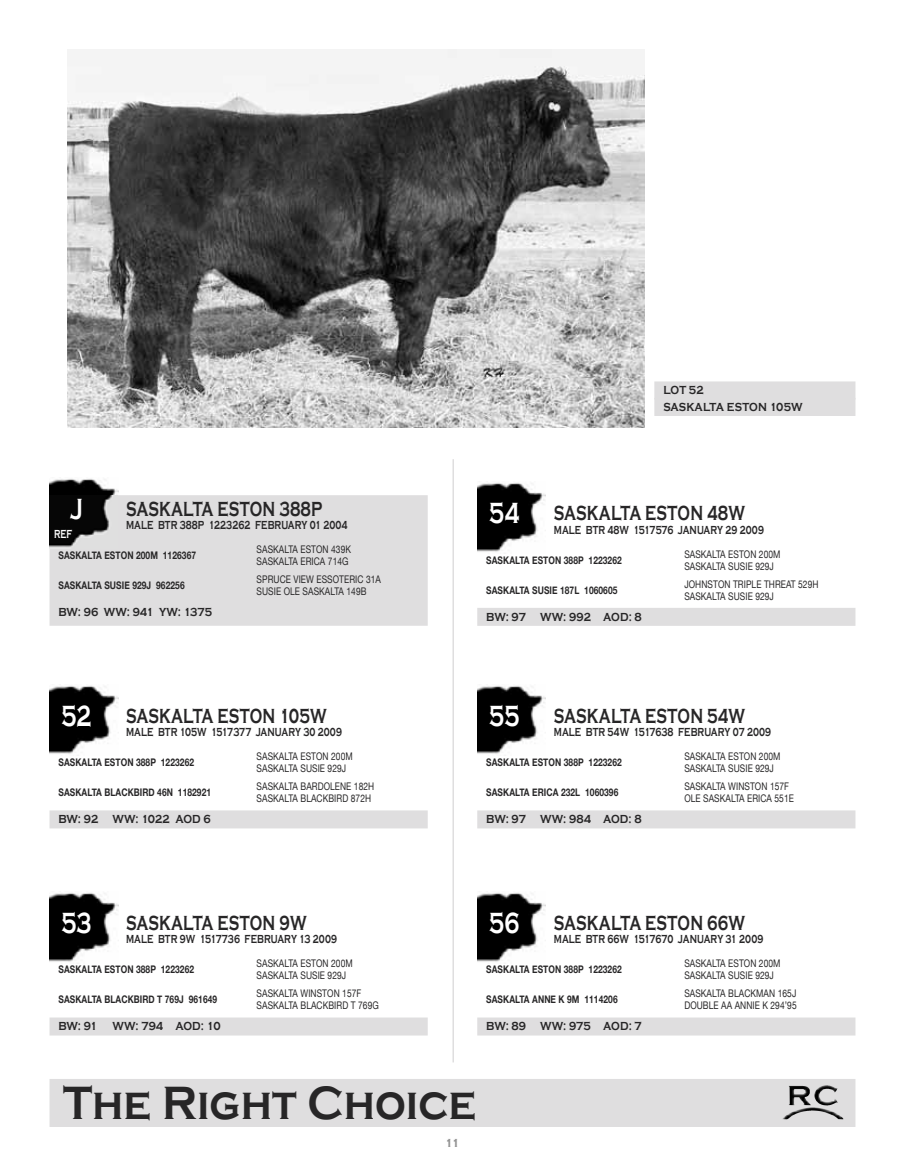
<style>
.page{position:relative;width:905px;height:1175px;background:#fff}
.page>*{position:absolute;margin:0;border:0;box-sizing:border-box;transform-origin:0 0}
.t1{font:700 48px "Copperplate Gothic";color:#272627;scale:.9 1}
.t2{font:700 30px "Copperplate Gothic";color:#fff;scale:.7 1}
.t3{font:700 21px "Copperplate Gothic";letter-spacing:.01em;color:#272627;scale:.7 1}
.t4{font:700 12px "Copperplate Gothic";letter-spacing:.01em;color:#272627;scale:.7 1}
.t5{font:700 12px/16.5px "Copperplate Gothic";letter-spacing:.01em;color:#272627;scale:.85 1}
.t6{font:700 12px "Copperplate Gothic";color:#fff;scale:.66 1}
.t7{font:700 12px "Copperplate Gothic";color:#939393}
.t8{font:10.5px/18px "Helvetica Neue";letter-spacing:.01em;color:#272627;scale:.8 1}
.t9{font:700 10.5px "Helvetica Neue";letter-spacing:.01em;color:#272627;scale:.8 1}
.s1{font-size:30px;color:#fff}
</style>
<div class="page">
<hr style="left:452px;top:459px;width:2px;height:603px;background:#dfdedf">
<div style="left:50px;top:1078px;width:805px;height:48px;background:#dfdedf"></div>
<img style="left:814px;top:1085px;width:23px;height:20px">
<img style="left:789px;top:1085px;width:21px;height:20px">
<img style="left:782px;top:1107px;width:61px;height:12px">
<img style="left:68px;top:50px;width:576px;height:378px">
<div style="left:654px;top:381px;width:201px;height:18px;background:#dfdedf"></div>
<div style="left:654px;top:398px;width:201px;height:18px;background:#dfdedf"></div>
<img style="left:50px;top:479px;width:68px;height:16px">
<div style="left:50px;top:495px;width:378px;height:131px;background:#dfdedf"></div>
<img style="left:50px;top:495px;width:68px;height:54px">
<img style="left:477px;top:483px;width:69px;height:69px">
<div style="left:477px;top:608px;width:378px;height:18px;background:#dfdedf"></div>
<img style="left:477px;top:686px;width:69px;height:68px">
<div style="left:477px;top:810px;width:378px;height:18px;background:#dfdedf"></div>
<img style="left:477px;top:893px;width:69px;height:69px">
<div style="left:477px;top:1017px;width:378px;height:18px;background:#dfdedf"></div>
<img style="left:50px;top:686px;width:68px;height:68px">
<div style="left:50px;top:810px;width:378px;height:18px;background:#dfdedf"></div>
<img style="left:50px;top:893px;width:68px;height:69px">
<div style="left:50px;top:1017px;width:378px;height:18px;background:#dfdedf"></div>
<h2 class="t2" style="left:70px;top:492px;width:20px">J</h2>
<h3 class="t3" style="left:126px;top:497px;width:282px">SASKALTA ESTON 388P</h3>
<p class="t4" style="left:126px;top:518px;width:318px">MALE BTR 388P 1223262 FEBRUARY 01 2004</p>
<p class="t6" style="left:54px;top:527px;width:29px">REF</p>
<p class="t8" style="left:256px;top:540px;width:120px">SASKALTA ESTON 439K</p>
<p class="t9" style="left:58px;top:549px;width:173px">SASKALTA ESTON 200M 1126367</p>
<p class="t8" style="left:256px;top:552px;width:157px">SASKALTA ERICA 714G<br>SPRUCE VIEW ESSOTERIC 31A</p>
<p class="t9" style="left:58px;top:579px;width:159px">SASKALTA SUSIE 929J 962256</p>
<p class="t8" style="left:256px;top:582px;width:139px">SUSIE OLE SASKALTA 149B</p>
<p class="t5" style="left:58px;top:604px;width:182px">BW: 96 WW: 941 YW: 1375</p>
<h3 class="t3" style="left:61px;top:704px;width:380px"><span class="s1">52</span> SASKALTA ESTON 105W</h3>
<p class="t4" style="left:126px;top:725px;width:310px">MALE BTR 105W 1517377 JANUARY 30 2009</p>
<p class="t8" style="left:256px;top:747px;width:122px">SASKALTA ESTON 200M</p>
<p class="t9" style="left:58px;top:756px;width:171px">SASKALTA ESTON 388P 1223262</p>
<p class="t8" style="left:256px;top:759px;width:149px">SASKALTA SUSIE 929J<br>SASKALTA BARDOLENE 182H</p>
<p class="t9" style="left:58px;top:786px;width:192px">SASKALTA BLACKBIRD 46N 1182921</p>
<p class="t8" style="left:256px;top:789px;width:145px">SASKALTA BLACKBIRD 872H</p>
<p class="t5" style="left:58px;top:811px;width:181px">BW: 92 WW: 1022 AOD 6</p>
<p class="t5" style="left:663px;top:382px;width:165px">LOT 52<br>SASKALTA ESTON 105W</p>
<h3 class="t3" style="left:489px;top:501px;width:367px"><span class="s1">54</span> SASKALTA ESTON 48W</h3>
<p class="t4" style="left:554px;top:523px;width:302px">MALE BTR 48W 1517576 JANUARY 29 2009</p>
<p class="t8" style="left:684px;top:544px;width:122px">SASKALTA ESTON 200M</p>
<p class="t9" style="left:486px;top:553px;width:171px">SASKALTA ESTON 388P 1223262</p>
<p class="t8" style="left:684px;top:556px;width:169px">SASKALTA SUSIE 929J<br>JOHNSTON TRIPLE THREAT 529H</p>
<p class="t9" style="left:486px;top:583px;width:165px">SASKALTA SUSIE 187L 1060605</p>
<p class="t8" style="left:684px;top:586px;width:113px">SASKALTA SUSIE 929J</p>
<p class="t5" style="left:486px;top:608px;width:184px">BW: 97 WW: 992 AOD: 8</p>
<h3 class="t3" style="left:489px;top:704px;width:367px"><span class="s1">55</span> SASKALTA ESTON 54W</h3>
<p class="t4" style="left:554px;top:725px;width:312px">MALE BTR 54W 1517638 FEBRUARY 07 2009</p>
<p class="t8" style="left:684px;top:747px;width:122px">SASKALTA ESTON 200M</p>
<p class="t9" style="left:486px;top:756px;width:171px">SASKALTA ESTON 388P 1223262</p>
<p class="t8" style="left:684px;top:759px;width:132px">SASKALTA SUSIE 929J<br>SASKALTA WINSTON 157F</p>
<p class="t9" style="left:486px;top:786px;width:167px">SASKALTA ERICA 232L 1060396</p>
<p class="t8" style="left:684px;top:789px;width:138px">OLE SASKALTA ERICA 551E</p>
<p class="t5" style="left:486px;top:811px;width:184px">BW: 97 WW: 984 AOD: 8</p>
<h3 class="t3" style="left:61px;top:911px;width:352px"><span class="s1">53</span> SASKALTA ESTON 9W</h3>
<p class="t4" style="left:126px;top:932px;width:303px">MALE BTR 9W 1517736 FEBRUARY 13 2009</p>
<p class="t8" style="left:256px;top:954px;width:122px">SASKALTA ESTON 200M</p>
<p class="t9" style="left:58px;top:963px;width:171px">SASKALTA ESTON 388P 1223262</p>
<p class="t8" style="left:256px;top:966px;width:132px">SASKALTA SUSIE 929J<br>SASKALTA WINSTON 157F</p>
<p class="t9" style="left:58px;top:993px;width:200px">SASKALTA BLACKBIRD T 769J 961649</p>
<p class="t8" style="left:256px;top:996px;width:154px">SASKALTA BLACKBIRD T 769G</p>
<p class="t5" style="left:58px;top:1018px;width:192px">BW: 91 WW: 794 AOD: 10</p>
<h3 class="t3" style="left:489px;top:911px;width:367px"><span class="s1">56</span> SASKALTA ESTON 66W</h3>
<p class="t4" style="left:554px;top:932px;width:301px">MALE BTR 66W 1517670 JANUARY 31 2009</p>
<p class="t8" style="left:684px;top:954px;width:122px">SASKALTA ESTON 200M</p>
<p class="t9" style="left:486px;top:963px;width:171px">SASKALTA ESTON 388P 1223262</p>
<p class="t8" style="left:684px;top:966px;width:141px">SASKALTA SUSIE 929J<br>SASKALTA BLACKMAN 165J</p>
<p class="t9" style="left:486px;top:993px;width:166px">SASKALTA ANNE K 9M 1114206</p>
<p class="t8" style="left:684px;top:996px;width:142px">DOUBLE AA ANNIE K 294’95</p>
<p class="t5" style="left:486px;top:1018px;width:184px">BW: 89 WW: 975 AOD: 7</p>
<h1 class="t1" style="left:63px;top:1076px;width:461px">The Right Choice</h1>
<p class="t7" style="left:445px;top:1136px;width:17px">11</p>
</div>
